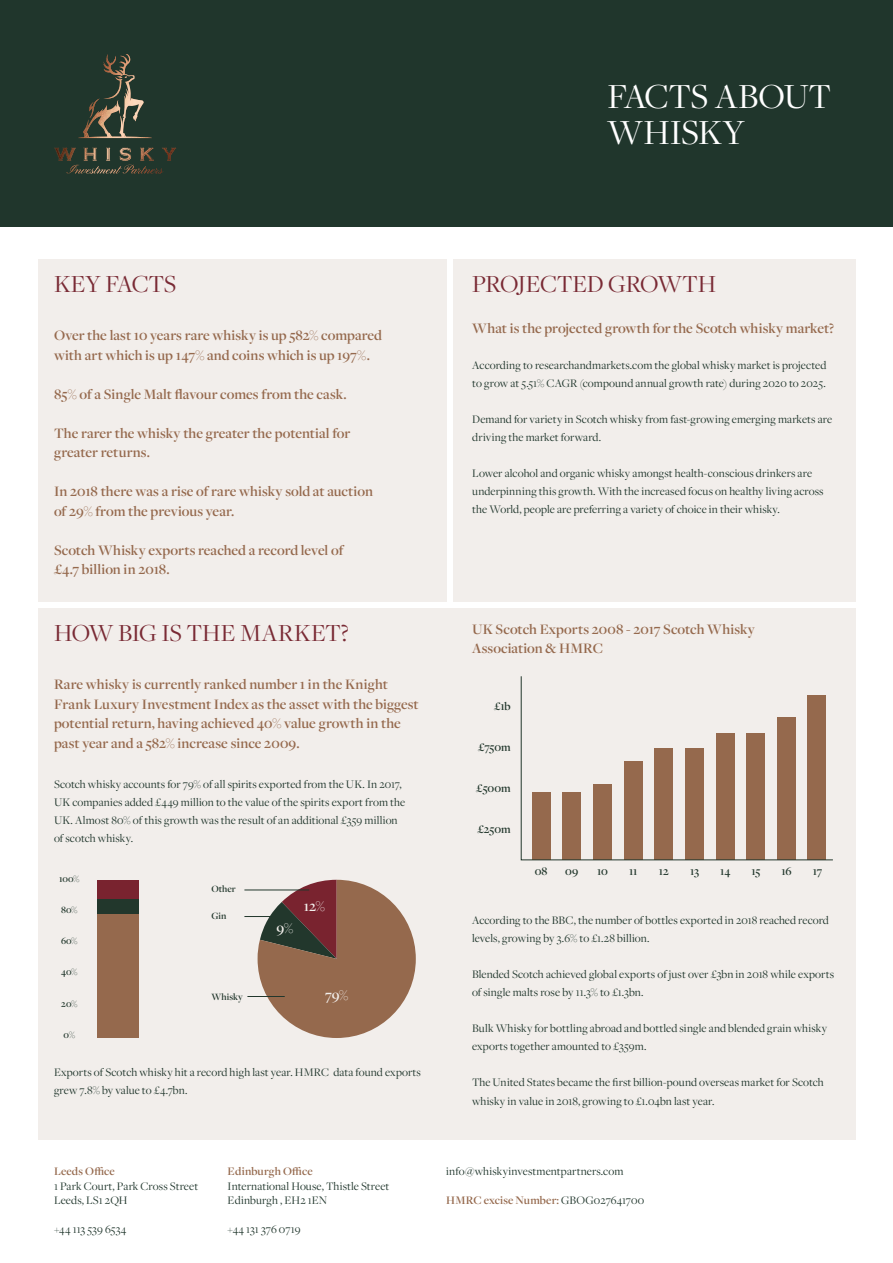
<style>
.page{position:relative;width:893px;height:1263px;background:#fff}
.page>*{position:absolute;margin:0;border:0;box-sizing:border-box;transform-origin:0 0}
.t1{font:36.6px/36.6px "Freight Disp Pro";letter-spacing:-.015em;color:#fff}
.t2{font:25.5px "Freight Disp Pro";letter-spacing:-.01em;color:#792a34}
.t3{font:600 15.15px "Freight Disp Pro";color:#f2eeeb}
.t4{font:600 15px/19.5px "Freight Disp Pro";letter-spacing:.005em;color:#95694d}
.t5{font:600 12.15px "Freight Disp Pro";letter-spacing:-.015em;color:#22372c}
.t6{font:12px/18px "Freight Disp Pro";letter-spacing:.01em;color:#20362c}
.t7{font:600 12px "Freight Disp Pro";letter-spacing:.015em;color:#95694d}
.t8{font:600 10.05px "Freight Disp Pro";color:#22372c}
.s1{font-weight:400;color:#20362c}
</style>
<div class="page">
<div style="left:38px;top:259px;width:409px;height:343px;background:#f2eeeb"></div>
<div style="left:453px;top:259px;width:403px;height:343px;background:#f2eeeb"></div>
<div style="left:38px;top:608px;width:818px;height:531px;background:#f2eeeb"></div>
<div style="left:0;top:0;width:893px;height:226px;background:#20362c"></div>
<svg style="left:54px;top:75px;width:122px;height:99px"></svg>
<img style="left:103px;top:54px;width:31px;height:83px">
<svg style="left:258px;top:880px;width:158px;height:158px"></svg>
<hr style="left:244px;top:890px;width:65px;height:1px;background:#22372c">
<hr style="left:244px;top:916px;width:38px;height:1px;background:#22372c">
<hr style="left:247px;top:996px;width:38px;height:1px;background:#22372c">
<div style="left:97px;top:914px;width:41px;height:124px;background:#95694d"></div>
<div style="left:97px;top:898px;width:41px;height:16px;background:#22372c"></div>
<div style="left:97px;top:880px;width:41px;height:18px;background:#79232f"></div>
<svg style="left:521px;top:676px;width:312px;height:184px"></svg>
<h1 class="t1" style="left:607px;top:77px;width:226px">FACTS ABOUT<br>WHISKY</h1>
<h2 class="t2" style="left:54px;top:267px;width:124px">KEY FACTS</h2>
<p class="t4" style="left:54px;top:325px;width:330px">Over the last 10 years rare whisky is up 582% compared with art which is up 147% and coins which is up 197%.</p>
<p class="t4" style="left:54px;top:384px;width:294px">85% of a Single Malt flavour comes from the cask.</p>
<p class="t4" style="left:54px;top:423px;width:298px">The rarer the whisky the greater the potential for greater returns.</p>
<p class="t4" style="left:54px;top:481px;width:320px">In 2018 there was a rise of rare whisky sold at auction of 29% from the previous year.</p>
<p class="t4" style="left:54px;top:540px;width:291px">Scotch Whisky exports reached a record level of £4.7 billion in 2018.</p>
<h2 class="t2" style="left:54px;top:616px;width:296px">HOW BIG IS THE MARKET?</h2>
<p class="t4" style="left:54px;top:674px;width:366px">Rare whisky is currently ranked number 1 in the Knight Frank Luxury Investment Index as the asset with the biggest potential return, having achieved 40% value growth in the past year and a 582% increase since 2009.</p>
<p class="t6" style="left:54px;top:774px;width:353px">Scotch whisky accounts for 79% of all spirits exported from the UK. In 2017, UK companies added £449 million to the value of the spirits export from the UK. Almost 80% of this growth was the result of an additional £359 million of scotch whisky.</p>
<p class="t8" style="left:59px;top:872px;width:22px">100%</p>
<p class="t8" style="left:61px;top:903px;width:18px">80%</p>
<p class="t8" style="left:61px;top:934px;width:18px">60%</p>
<p class="t8" style="left:61px;top:966px;width:18px">40%</p>
<p class="t8" style="left:61px;top:997px;width:18px">20%</p>
<p class="t8" style="left:64px;top:1028px;width:13px">0%</p>
<p class="t8" style="left:211px;top:882px;width:26px">Other</p>
<p class="t8" style="left:211px;top:909px;width:16px">Gin</p>
<p class="t8" style="left:211px;top:990px;width:33px">Whisky</p>
<p class="t3" style="left:277px;top:918px;width:18px">9%</p>
<p class="t3" style="left:304px;top:896px;width:23px">12%</p>
<p class="t3" style="left:325px;top:985px;width:25px">79%</p>
<p class="t6" style="left:54px;top:1062px;width:368px">Exports of Scotch whisky hit a record high last year. HMRC data found exports grew 7.8% by value to £4.7bn.</p>
<p class="t7" style="left:54px;top:1164px;width:62px">Leeds Office</p>
<p class="t6" style="left:54px;top:1178px;width:146px;line-height:14.4px">1 Park Court, Park Cross Street<br>Leeds, LS1 2QH</p>
<p class="t6" style="left:54px;top:1220px;width:74px">+44 113 539 6534</p>
<p class="t7" style="left:228px;top:1164px;width:87px">Edinburgh Office</p>
<p class="t6" style="left:228px;top:1178px;width:163px;line-height:14.4px">International House, Thistle Street<br>Edinburgh , EH2 1EN</p>
<p class="t6" style="left:228px;top:1220px;width:74px">+44 131 376 0719</p>
<h2 class="t2" style="left:472px;top:267px;width:245px">PROJECTED GROWTH</h2>
<p class="t4" style="left:472px;top:318px;width:363px">What is the projected growth for the Scotch whisky market?</p>
<p class="t6" style="left:472px;top:356px;width:356px">According to researchandmarkets.com the global whisky market is projected to grow at 5.51% CAGR (compound annual growth rate) during 2020 to 2025.</p>
<p class="t6" style="left:472px;top:410px;width:361px">Demand for variety in Scotch whisky from fast-growing emerging markets are driving the market forward.</p>
<p class="t6" style="left:472px;top:464px;width:353px">Lower alcohol and organic whisky amongst health-conscious drinkers are underpinning this growth. With the increased focus on healthy living across the World, people are preferring a variety of choice in their whisky.</p>
<p class="t4" style="left:472px;top:619px;width:284px">UK Scotch Exports 2008 - 2017 Scotch Whisky<br>Association &amp; HMRC</p>
<p class="t5" style="left:494px;top:698px;width:18px">£1b</p>
<p class="t5" style="left:478px;top:739px;width:34px">£750m</p>
<p class="t5" style="left:476px;top:780px;width:36px">£500m</p>
<p class="t5" style="left:478px;top:821px;width:35px">£250m</p>
<p class="t5" style="left:535px;top:863px;width:14px">08</p>
<p class="t5" style="left:565px;top:863px;width:15px">09</p>
<p class="t5" style="left:597px;top:863px;width:12px">10</p>
<p class="t5" style="left:629px;top:863px;width:10px">11</p>
<p class="t5" style="left:659px;top:863px;width:11px">12</p>
<p class="t5" style="left:690px;top:863px;width:10px">13</p>
<p class="t5" style="left:720px;top:863px;width:12px">14</p>
<p class="t5" style="left:752px;top:863px;width:10px">15</p>
<p class="t5" style="left:782px;top:863px;width:12px">16</p>
<p class="t5" style="left:813px;top:863px;width:11px">17</p>
<p class="t6" style="left:472px;top:910px;width:358px">According to the BBC, the number of bottles exported in 2018 reached record levels, growing by 3.6% to £1.28 billion.</p>
<p class="t6" style="left:472px;top:964px;width:364px">Blended Scotch achieved global exports of just over £3bn in 2018 while exports of single malts rose by 11.3% to £1.3bn.</p>
<p class="t6" style="left:472px;top:1018px;width:357px">Bulk Whisky for bottling abroad and bottled single and blended grain whisky exports together amounted to £359m.</p>
<p class="t6" style="left:472px;top:1071px;width:353px;line-height:19.5px">The United States became the first billion-pound overseas market for Scotch whisky in value in 2018, growing to £1.04bn last year.</p>
<p class="t6" style="left:446px;top:1162px;width:179px">info@whiskyinvestmentpartners.com</p>
<p class="t7" style="left:446px;top:1192px;width:200px">HMRC excise Number: <span class="s1">GBOG027641700</span></p>
</div>
